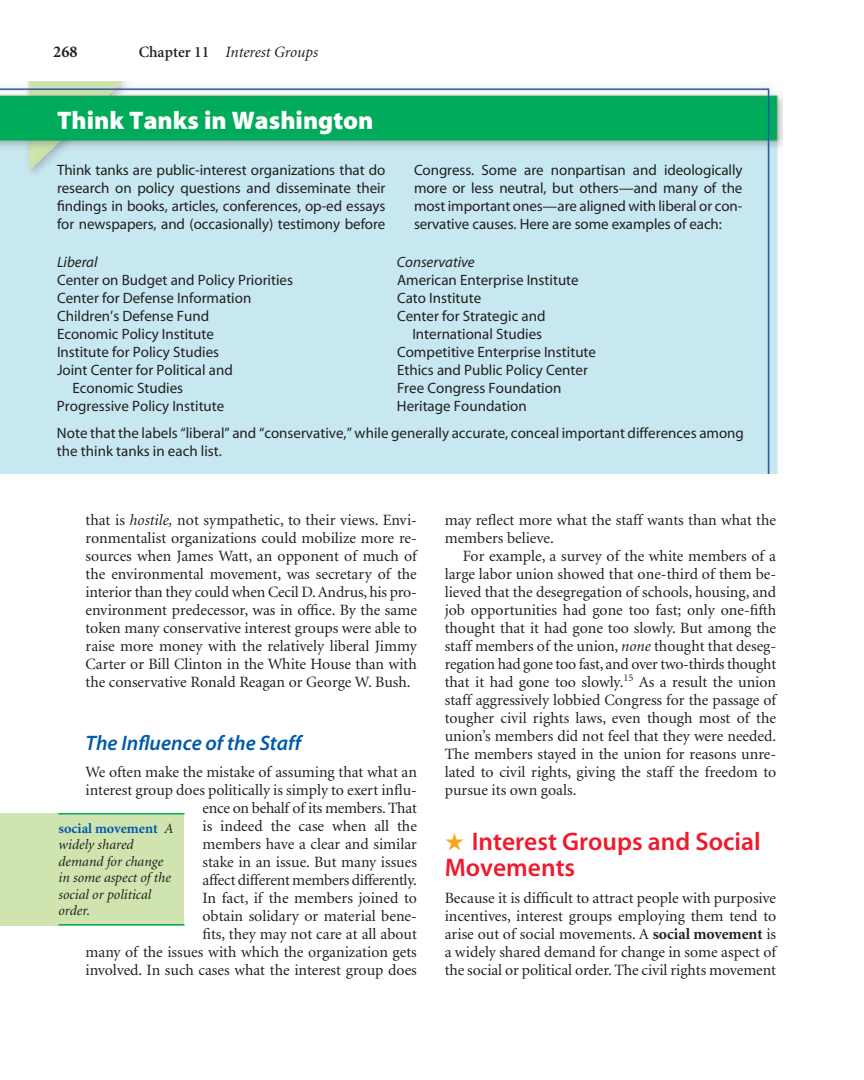
<style>
.page{position:relative;width:864px;height:1080px;background:#fff}
.page>*{position:absolute;margin:0;border:0;box-sizing:border-box;transform-origin:0 0}
.t1{font:25.5px/25.5px "Myriad Sem";color:#ee1b2d}
.t2{font:25.5px "Myriad Blk";color:#fff}
.t3{font:21px "Myriad Sem Itl";color:#015aaa}
.t4{font:700 16.5px "Minion";color:#231f20}
.t5{font:15.75px/18px "Minion";color:#231f20;text-align:justify}
.t6{font:italic 15.75px "Minion";color:#231f20}
.t7{font:15px/18px "Myriad Reg";color:#231f20;text-align:justify}
.t8{font:italic 15px "Myriad";color:#231f20}
.t9{font:italic 14.25px/16.5px "Minion";color:#231f20}
.s1{font-weight:600;font-style:normal}
.s2{font-style:italic}
.s3{font-weight:700;font-style:normal;color:#015aaa}
.s4{color:#f9a51b}
.s5{font-weight:700}
</style>
<div class="page">
<img style="left:0;top:81px;width:782px;height:393px">
<div style="left:0;top:813px;width:184px;height:113px;background:#cfe4ae"></div>
<hr style="left:58px;top:813px;width:126px;height:1px;background:#00ab5b">
<hr style="left:58px;top:924px;width:126px;height:2px;background:#00ab5b">
<p class="t4" style="left:53px;top:45px;width:26px">268</p>
<p class="t6" style="left:139px;top:46px;width:181px"><span class="s1">Chapter 11</span> Interest Groups</p>
<p class="t2" style="left:57px;top:111px;width:318px">Think Tanks in Washington</p>
<p class="t7" style="left:57px;top:162px;width:330px">Think tanks are public-interest organizations that do research on policy questions and disseminate their findings in books, articles, conferences, op-ed essays for newspapers, and (occasionally) testimony before</p>
<p class="t7" style="left:414px;top:162px;width:330px">Congress. Some are nonpartisan and ideologically more or less neutral, but others—and many of the most important ones—are aligned with liberal or con&shy;servative causes. Here are some examples of each:</p>
<p class="t8" style="left:57px;top:256px;width:42px">Liberal</p>
<p class="t8" style="left:397px;top:256px;width:79px">Conservative</p>
<p class="t7" style="left:57px;top:272px;width:238px">Center on Budget and Policy Priorities</p>
<p class="t7" style="left:397px;top:272px;width:183px">American Enterprise Institute</p>
<p class="t7" style="left:57px;top:290px;width:196px">Center for Defense Information</p>
<p class="t7" style="left:397px;top:290px;width:86px">Cato Institute</p>
<p class="t7" style="left:57px;top:308px;width:154px">Children’s Defense Fund</p>
<p class="t7" style="left:397px;top:308px;width:150px">Center for Strategic and</p>
<p class="t7" style="left:57px;top:326px;width:158px">Economic Policy Institute</p>
<p class="t7" style="left:412px;top:326px;width:131px">International Studies</p>
<p class="t7" style="left:57px;top:344px;width:164px">Institute for Policy Studies</p>
<p class="t7" style="left:397px;top:344px;width:201px">Competitive Enterprise Institute</p>
<p class="t7" style="left:57px;top:362px;width:177px">Joint Center for Political and</p>
<p class="t7" style="left:397px;top:362px;width:192px">Ethics and Public Policy Center</p>
<p class="t7" style="left:72px;top:380px;width:112px">Economic Studies</p>
<p class="t7" style="left:397px;top:380px;width:166px">Free Congress Foundation</p>
<p class="t7" style="left:57px;top:398px;width:169px">Progressive Policy Institute</p>
<p class="t7" style="left:57px;top:394px;width:689px;line-height:27px;text-indent:340px">Heritage Foundation<br>Note that the labels “liberal” and “conservative,” while generally accurate, conceal important differences among</p>
<p class="t7" style="left:57px;top:443px;width:166px">the think tanks in each list.</p>
<p class="t5" style="left:86px;top:512px;width:333px">that is <span class="s2">hostile,</span> not sympathetic, to their views. Envi&shy;ronmentalist organizations could mobilize more re&shy;sources when James Watt, an opponent of much of the environmental movement, was secretary of the interior than they could when Cecil D. Andrus, his pro&shy;environment predecessor, was in office. By the same token many conservative interest groups were able to raise more money with the relatively liberal Jimmy Carter or Bill Clinton in the White House than with the conservative Ronald Reagan or George W. Bush.</p>
<p class="t3" style="left:86px;top:735px;width:217px">The Influence of the Staff</p>
<p class="t5" style="left:86px;top:764px;width:333px;text-align:right">We often make the mistake of assuming that what an interest group does politically is simply to exert influ&shy;ence on behalf of its members. That<br>is indeed the case when all the<br>members have a clear and similar<br>stake in an issue. But many issues<br>affect different members differently.<br>In fact, if the members joined to<br>obtain solidary or material bene-<br>fits, they may not care at all about<br>many of the issues with which the organization gets involved. In such cases what the interest group does</p>
<p class="t9" style="left:58px;top:821px;width:117px"><span class="s3">social movement</span> A widely shared demand for change in some aspect of the social or political order.</p>
<p class="t5" style="left:445px;top:512px;width:333px">may reflect more what the staff wants than what the</p>
<p class="t5" style="left:445px;top:530px;width:111px">members believe.</p>
<p class="t5" style="left:463px;top:548px;width:315px">For example, a survey of the white members of a</p>
<p class="t5" style="left:445px;top:566px;width:333px">large labor union showed that one-third of them be-</p>
<p class="t5" style="left:445px;top:584px;width:333px">lieved that the desegregation of schools, housing, and</p>
<p class="t5" style="left:445px;top:602px;width:333px">job opportunities had gone too fast; only one-fifth</p>
<p class="t5" style="left:445px;top:620px;width:333px">thought that it had gone too slowly. But among the</p>
<p class="t5" style="left:445px;top:638px;width:333px">staff members of the union, <span class="s2">none</span> thought that deseg-</p>
<p class="t5" style="left:445px;top:656px;width:333px">regation had gone too fast, and over two-thirds thought</p>
<p class="t5" style="left:445px;top:674px;width:333px">that it had gone too slowly.<sup>15</sup> As a result the union</p>
<p class="t5" style="left:445px;top:692px;width:333px">staff aggressively lobbied Congress for the passage of</p>
<p class="t5" style="left:445px;top:710px;width:333px">tougher civil rights laws, even though most of the</p>
<p class="t5" style="left:445px;top:728px;width:333px">union’s members did not feel that they were needed.</p>
<p class="t5" style="left:445px;top:746px;width:333px">The members stayed in the union for reasons unre-</p>
<p class="t5" style="left:445px;top:764px;width:333px">lated to civil rights, giving the staff the freedom to</p>
<p class="t5" style="left:445px;top:782px;width:133px">pursue its own goals.</p>
<p class="t1" style="left:445px;top:831px;width:317px"><span class="s4">★</span> Interest Groups and Social<br>Movements</p>
<p class="t5" style="left:445px;top:890px;width:333px">Because it is difficult to attract people with purposive incentives, interest groups employing them tend to arise out of social movements. A <span class="s5">social movement</span> is a widely shared demand for change in some aspect of the social or political order. The civil rights movement</p>
</div>
